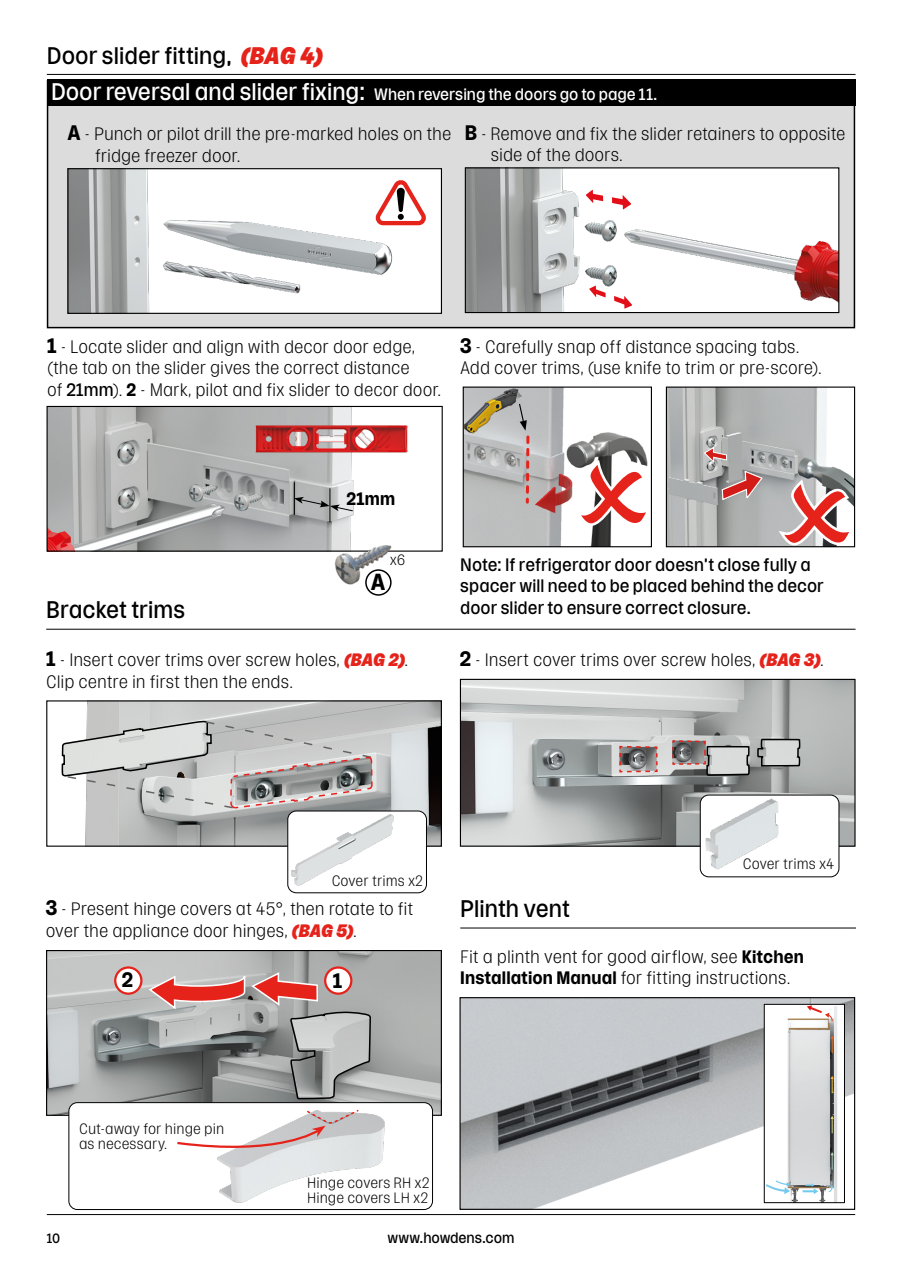
<style>
.page{position:relative;width:902px;height:1272px;background:#fff}
.page>*{position:absolute;margin:0;border:0;box-sizing:border-box;transform-origin:0 0}
.t1{font:24px "Rooster";color:#000}
.t2{font:700 23.1px "Rooster";color:#000}
.t3{font:700 21px "Rooster";color:#000}
.t4{font:300 18px/21.6px "Rooster";letter-spacing:-.005em;color:#000}
.t5{font:18px/21.6px "Rooster";letter-spacing:.005em;color:#000}
.t6{font:700 18px "Rooster";color:#000}
.t7{font:16.5px "Rooster";color:#fff}
.t8{font:300 15px/15px "Rooster";color:#000}
.t9{font:15px "Rooster";letter-spacing:-.01em;color:#000}
.t10{font:13.5px "Rooster";color:#000}
.s1{font-weight:900;font-style:italic;color:#e5231b}
.s2{font-size:24px}
.s3{font-weight:700;font-size:21px}
.s4{font-weight:400}
.s5{font-weight:700}
</style>
<div class="page">
<hr style="left:47px;top:1214px;width:808px;height:1px;background:#000">
<div style="left:48px;top:81px;width:806px;height:246px;background:#dcdcdc"></div>
<img style="left:48px;top:408px;width:306px;height:141px">
<div style="left:46px;top:406px;width:396px;height:145px;border:1px solid #000"></div>
<img style="left:667px;top:388px;width:181px;height:157px">
<svg style="left:721px;top:470px;width:42px;height:30px"></svg>
<svg style="left:703px;top:446px;width:24px;height:16px"></svg>
<div style="left:665px;top:386px;width:190px;height:161px;border:1px solid #000"></div>
<img style="left:464px;top:388px;width:182px;height:157px">
<div style="left:462px;top:386px;width:190px;height:161px;border:1px solid #000"></div>
<img style="left:466px;top:169px;width:371px;height:142px">
<div style="left:464px;top:167px;width:375px;height:146px;border:1px solid #000"></div>
<img style="left:216px;top:412px;width:192px;height:48px">
<img style="left:310px;top:521px;width:120px;height:75px">
<img style="left:85px;top:702px;width:355px;height:142px">
<img style="left:462px;top:680px;width:391px;height:164px">
<div style="left:460px;top:678px;width:395px;height:168px;border:1px solid #000"></div>
<div style="left:288px;top:811px;width:138px;height:81px;background:#fff;border-radius:9px"></div>
<div style="left:287px;top:810px;width:140px;height:83px;border:1px solid #000;border-radius:9px"></div>
<img style="left:278px;top:812px;width:116px;height:76px">
<img style="left:48px;top:952px;width:392px;height:161px">
<div style="left:46px;top:950px;width:396px;height:165px;border:1px solid #000"></div>
<svg style="left:325px;top:967px;width:26px;height:26px"></svg>
<div style="left:324px;top:966px;width:28px;height:28px;border:2px solid #e5231b;border-radius:50%"></div>
<div style="left:69px;top:1102px;width:363px;height:107px;background:#fff;border-radius:9px"></div>
<div style="left:68px;top:1102px;width:365px;height:107px;border:1px solid #000;border-radius:9px"></div>
<div style="left:115px;top:967px;width:26px;height:26px;background:#fff;border-radius:50%"></div>
<div style="left:114px;top:966px;width:28px;height:28px;border:2px solid #e5231b;border-radius:50%"></div>
<img style="left:461px;top:999px;width:392px;height:208px">
<div style="left:459px;top:997px;width:396px;height:212px;border:1px solid #000"></div>
<img style="left:168px;top:1113px;width:240px;height:103px">
<svg style="left:175px;top:1110px;width:184px;height:46px"></svg>
<svg style="left:775px;top:474px;width:81px;height:74px"></svg>
<svg style="left:572px;top:455px;width:80px;height:74px"></svg>
<div style="left:700px;top:795px;width:138px;height:81px;background:#fff;border-radius:9px"></div>
<div style="left:699px;top:794px;width:140px;height:83px;border:1px solid #000;border-radius:9px"></div>
<div style="left:366px;top:570px;width:25px;height:25px;background:#fff;border-radius:50%"></div>
<div style="left:365px;top:569px;width:26px;height:26px;border:2px solid #000;border-radius:50%"></div>
<svg style="left:582px;top:185px;width:54px;height:127px"></svg>
<img style="left:768px;top:1006px;width:74px;height:194px">
<svg style="left:765px;top:1005px;width:68px;height:189px"></svg>
<div style="left:763px;top:1003px;width:81px;height:199px;border:1px solid #000"></div>
<svg style="left:61px;top:719px;width:312px;height:90px"></svg>
<svg style="left:618px;top:745px;width:40px;height:28px"></svg>
<img style="left:692px;top:784px;width:99px;height:94px">
<svg style="left:671px;top:737px;width:130px;height:40px"></svg>
<svg style="left:147px;top:970px;width:225px;height:132px"></svg>
<hr style="left:294px;top:482px;width:1px;height:33px;background:#000">
<hr style="left:329px;top:488px;width:1px;height:34px;background:#000">
<svg style="left:294px;top:497px;width:59px;height:14px"></svg>
<hr style="left:47px;top:74px;width:808px;height:1px;background:#000">
<hr style="left:46px;top:629px;width:809px;height:1px;background:#000">
<hr style="left:460px;top:927px;width:395px;height:1px;background:#000">
<div style="left:47px;top:79px;width:808px;height:26px;background:#000"></div>
<img style="left:69px;top:170px;width:371px;height:142px">
<div style="left:67px;top:168px;width:375px;height:146px;border:1px solid #000"></div>
<svg style="left:375px;top:178px;width:53px;height:48px"></svg>
<img style="left:462px;top:386px;width:66px;height:59px">
<svg style="left:518px;top:402px;width:13px;height:100px"></svg>
<h1 class="t1" style="left:47px;top:42px;width:278px">Door slider fitting, <span class="s1">(BAG 4)</span></h1>
<p class="t7" style="left:51px;top:85px;width:608px"><span class="s2">Door reversal and slider fixing:</span> When reversing the doors go to page 11.</p>
<p class="t4" style="left:95px;top:123px;width:358px;text-indent:-28px"><span class="s3">A</span> - Punch or pilot drill the pre-marked holes on the fridge freezer door.</p>
<p class="t4" style="left:491px;top:122px;width:356px;text-indent:-26px"><span class="s3">B</span> - Remove and fix the slider retainers to opposite side of the doors.</p>
<p class="t4" style="left:47px;top:336px;width:395px"><span class="s3">1</span> - Locate slider and align with decor door edge, (the tab on the slider gives the correct distance<br>of <span class="s4">21mm</span>). <span class="s5">2</span> - Mark, pilot and fix slider to decor door.</p>
<p class="t4" style="left:460px;top:336px;width:363px"><span class="s3">3</span> - Carefully snap off distance spacing tabs.<br>Add cover trims, (use knife to trim or pre-score).</p>
<h1 class="t1" style="left:46px;top:597px;width:140px">Bracket trims</h1>
<p class="t6" style="left:346px;top:489px;width:50px">21mm</p>
<p class="t8" style="left:390px;top:552px;width:17px">x6</p>
<p class="t2" style="left:371px;top:569px;width:16px">A</p>
<p class="t5" style="left:460px;top:553px;width:365px">Note: If refrigerator door doesn’t close fully a spacer will need to be placed behind the decor door slider to ensure correct closure.</p>
<p class="t4" style="left:46px;top:649px;width:363px"><span class="s3">1</span> - Insert cover trims over screw holes, <span class="s1">(BAG 2)</span>.<br>Clip centre in first then the ends.</p>
<p class="t4" style="left:460px;top:649px;width:365px"><span class="s3">2</span> - Insert cover trims over screw holes, <span class="s1">(BAG 3)</span>.</p>
<p class="t8" style="left:331px;top:873px;width:93px">Cover trims x2</p>
<p class="t8" style="left:742px;top:856px;width:93px">Cover trims x4</p>
<p class="t4" style="left:46px;top:898px;width:369px"><span class="s3">3</span> - Present hinge covers at 45°, then rotate to fit over the appliance door hinges, <span class="s1">(BAG 5)</span>.</p>
<h1 class="t1" style="left:460px;top:896px;width:111px">Plinth vent</h1>
<p class="t4" style="left:460px;top:945px;width:345px">Fit a plinth vent for good airflow, see <span class="s5">Kitchen<br>Installation Manual</span> for fitting instructions.</p>
<p class="t3" style="left:122px;top:968px;width:13px">2</p>
<p class="t3" style="left:333px;top:969px;width:11px">1</p>
<p class="t8" style="left:79px;top:1121px;width:147px">Cut-away for hinge pin as necessary.</p>
<p class="t8" style="left:307px;top:1175px;width:124px">Hinge covers RH x2<br>Hinge covers LH x2</p>
<p class="t10" style="left:47px;top:1230px;width:15px">10</p>
<p class="t9" style="left:387px;top:1229px;width:128px">www.howdens.com</p>
</div>
